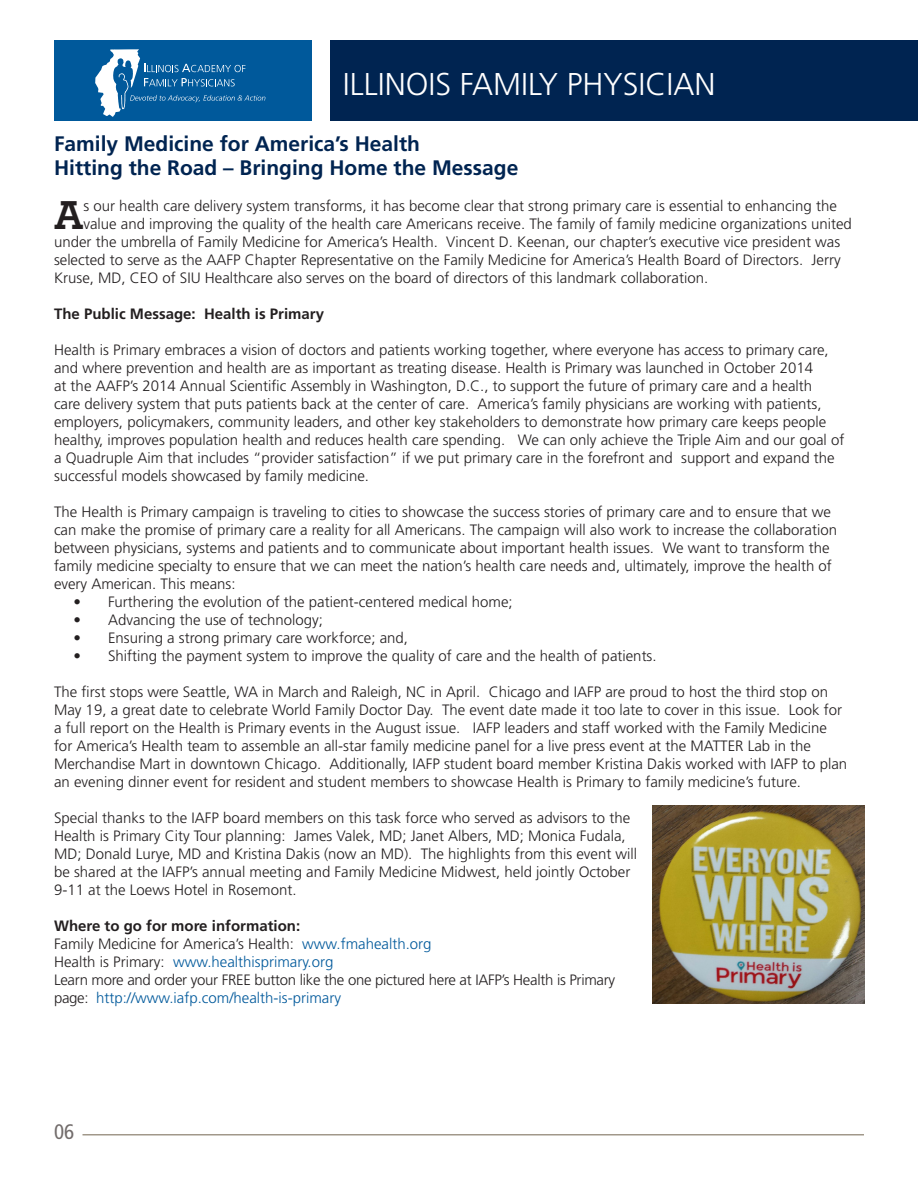
<style>
.page{position:relative;width:918px;height:1188px;background:#fff}
.page>*{position:absolute;margin:0;border:0;box-sizing:border-box;transform-origin:0 0}
.t1{font:700 42.3px "Archer";color:#231f20}
.t2{font:300 31.5px "Frutiger";color:#fff}
.t3{font:700 21px "Frutiger";color:#002451}
.t4{font:condensed 21px "Frutiger";color:#726c6b}
.t5{font:300 15px/18px "Frutiger";color:#231f20}
.t6{font:300 15px/18px "Frutiger";letter-spacing:-.02em;color:#231f20}
.t7{font:700 15px "Frutiger";color:#231f20}
.t8{font:300 15px "Frutiger";color:#00599b}
.s1{color:#00599b}
.s2{color:#231f20}
</style>
<div class="page">
<div style="left:330px;top:40px;width:588px;height:82px;background:#002451"></div>
<div style="left:54px;top:40px;width:258px;height:82px;background:#00599b"></div>
<hr style="left:82px;top:1134px;width:782px;height:2px;background:#a1988a">
<svg style="left:95px;top:49px;width:170px;height:68px"></svg>
<img style="left:653px;top:806px;width:211px;height:197px">
<p class="t2" style="left:343px;top:66px;width:374px">ILLINOIS FAMILY PHYSICIAN</p>
<p class="t3" style="left:54px;top:132px;width:368px">Family Medicine for America’s Health</p>
<p class="t3" style="left:54px;top:156px;width:466px">Hitting the Road – Bringing Home the Message</p>
<p class="t1" style="left:54px;top:182px;width:31px">A</p>
<p class="t5" style="left:83px;top:197px;width:755px">s our health care delivery system transforms, it has become clear that strong primary care is essential to enhancing the</p>
<p class="t5" style="left:83px;top:215px;width:770px">value and improving the quality of the health care Americans receive. The family of family medicine organizations united</p>
<p class="t5" style="left:54px;top:233px;width:788px">under the umbrella of Family Medicine for America’s Health. Vincent D. Keenan, our chapter’s executive vice president was</p>
<p class="t5" style="left:54px;top:251px;width:788px">selected to serve as the AAFP Chapter Representative on the Family Medicine for America’s Health Board of Directors. Jerry</p>
<p class="t5" style="left:54px;top:269px;width:656px">Kruse, MD, CEO of SIU Healthcare also serves on the board of directors of this landmark collaboration.</p>
<p class="t7" style="left:54px;top:305px;width:272px">The Public Message: Health is Primary</p>
<p class="t5" style="left:54px;top:341px;width:792px">Health is Primary embraces a vision of doctors and patients working together, where everyone has access to primary care, and where prevention and health are as important as treating disease. Health is Primary was launched in October 2014<br>at the AAFP’s 2014 Annual Scientific Assembly in Washington, D.C., to support the future of primary care and a health<br>care delivery system that puts patients back at the center of care. America’s family physicians are working with patients, employers, policymakers, community leaders, and other key stakeholders to demonstrate how primary care keeps people healthy, improves population health and reduces health care spending. We can only achieve the Triple Aim and our goal of a Quadruple Aim that includes “provider satisfaction” if we put primary care in the forefront and support and expand the successful models showcased by family medicine.</p>
<p class="t5" style="left:54px;top:503px;width:785px">The Health is Primary campaign is traveling to cities to showcase the success stories of primary care and to ensure that we can make the promise of primary care a reality for all Americans. The campaign will also work to increase the collaboration between physicians, systems and patients and to communicate about important health issues. We want to transform the family medicine specialty to ensure that we can meet the nation’s health care needs and, ultimately, improve the health of every American. This means:</p>
<p class="t5" style="left:74px;top:593px;width:441px">• Furthering the evolution of the patient-centered medical home;</p>
<p class="t5" style="left:74px;top:611px;width:251px">• Advancing the use of technology;</p>
<p class="t5" style="left:74px;top:629px;width:336px">• Ensuring a strong primary care workforce; and,</p>
<p class="t5" style="left:74px;top:647px;width:585px">• Shifting the payment system to improve the quality of care and the health of patients.</p>
<p class="t5" style="left:54px;top:683px;width:795px">The first stops were Seattle, WA in March and Raleigh, NC in April. Chicago and IAFP are proud to host the third stop on May 19, a great date to celebrate World Family Doctor Day. The event date made it too late to cover in this issue. Look for a full report on the Health is Primary events in the August issue. IAFP leaders and staff worked with the Family Medicine for America’s Health team to assemble an all-star family medicine panel for a live press event at the MATTER Lab in the Merchandise Mart in downtown Chicago. Additionally, IAFP student board member Kristina Dakis worked with IAFP to plan an evening dinner event for resident and student members to showcase Health is Primary to family medicine’s future.</p>
<p class="t5" style="left:54px;top:809px;width:585px">Special thanks to the IAFP board members on this task force who served as advisors to the Health is Primary City Tour planning: James Valek, MD; Janet Albers, MD; Monica Fudala, MD; Donald Lurye, MD and Kristina Dakis (now an MD). The highlights from this event will be shared at the IAFP’s annual meeting and Family Medicine Midwest, held jointly October 9-11 at the Loews Hotel in Rosemont.</p>
<p class="t7" style="left:54px;top:917px;width:248px">Where to go for more information:</p>
<p class="t5" style="left:54px;top:935px;width:379px">Family Medicine for America’s Health: <span class="s1">www.fmahealth.org</span></p>
<p class="t8" style="left:54px;top:954px;width:281px"><span class="s2">Health is Primary:</span> www.healthisprimary.org</p>
<p class="t6" style="left:54px;top:971px;width:563px">Learn more and order your FREE button like the one pictured here at IAFP’s Health is Primary page: <span class="s1">http://www.iafp.com/health-is-primary</span></p>
<p class="t4" style="left:54px;top:1120px;width:22px">06</p>
</div>
